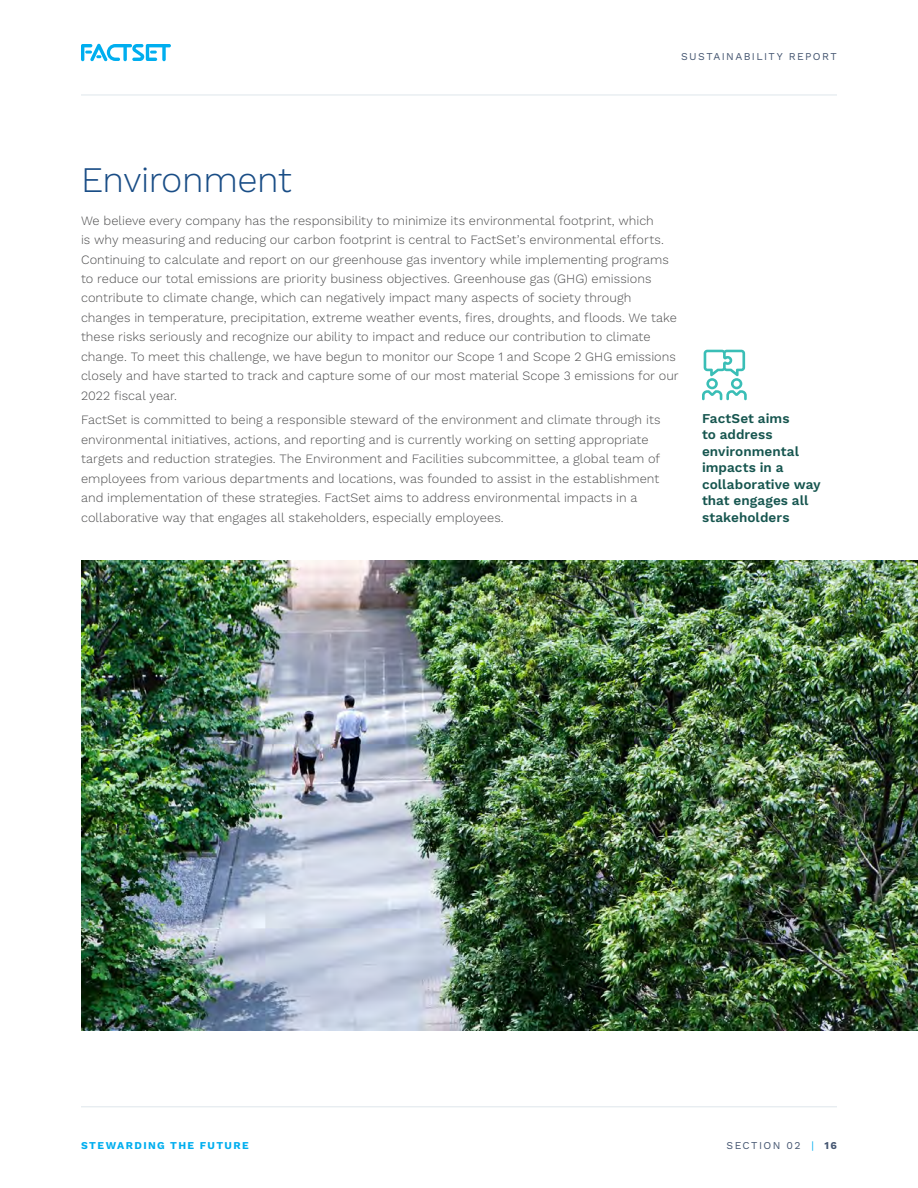
<style>
.page{position:relative;width:918px;height:1188px;background:#fff}
.page>*{position:absolute;margin:0;border:0;box-sizing:border-box;transform-origin:0 0}
.t1{font:300 36px "Work Sans";letter-spacing:-.01em;color:#194d86}
.t2{font:600 13.5px/16.5px "Work Sans";letter-spacing:.005em;color:#16554f}
.t3{font:300 12.75px/19.5px "Work Sans";color:#4b4b4c}
.t4{font:10.5px "Work Sans";letter-spacing:.13em;color:#455671}
.t5{font:700 10.5px "Work Sans";letter-spacing:.135em;color:#00aeef}
.s1{color:#00aeef}
.s2{font-weight:700}
</style>
<div class="page">
<img style="left:81px;top:560px;width:837px;height:470px">
<svg style="left:702px;top:350px;width:45px;height:50px"></svg>
<svg style="left:81px;top:44px;width:90px;height:17px"></svg>
<hr style="left:81px;top:95px;width:756px;height:1px;background:#dfe6eb">
<hr style="left:81px;top:1106px;width:756px;height:1px;background:#dfe6eb">
<p class="t4" style="left:681px;top:51px;width:157px">SUSTAINABILITY REPORT</p>
<h1 class="t1" style="left:81px;top:158px;width:212px">Environment</h1>
<p class="t3" style="left:81px;top:211px;width:599px">We believe every company has the responsibility to minimize its environmental footprint, which<br>is why measuring and reducing our carbon footprint is central to FactSet’s environmental efforts.<br>Continuing to calculate and report on our greenhouse gas inventory while implementing programs to reduce our total emissions are priority business objectives. Greenhouse gas (GHG) emissions contribute to climate change, which can negatively impact many aspects of society through changes in temperature, precipitation, extreme weather events, fires, droughts, and floods. We take these risks seriously and recognize our ability to impact and reduce our contribution to climate change. To meet this challenge, we have begun to monitor our Scope 1 and Scope 2 GHG emissions closely and have started to track and capture some of our most material Scope 3 emissions for our 2022 fiscal year.</p>
<p class="t3" style="left:81px;top:411px;width:581px">FactSet is committed to being a responsible steward of the environment and climate through its environmental initiatives, actions, and reporting and is currently working on setting appropriate targets and reduction strategies. The Environment and Facilities subcommittee, a global team of employees from various departments and locations, was founded to assist in the establishment and implementation of these strategies. FactSet aims to address environmental impacts in a collaborative way that engages all stakeholders, especially employees.</p>
<p class="t2" style="left:702px;top:410px;width:120px">FactSet aims<br>to address environmental impacts in a collaborative way that engages all stakeholders</p>
<p class="t5" style="left:81px;top:1139px;width:169px">STEWARDING THE FUTURE</p>
<p class="t4" style="left:727px;top:1139px;width:112px">SECTION 02 <span class="s1">|</span> <span class="s2">16</span></p>
</div>
